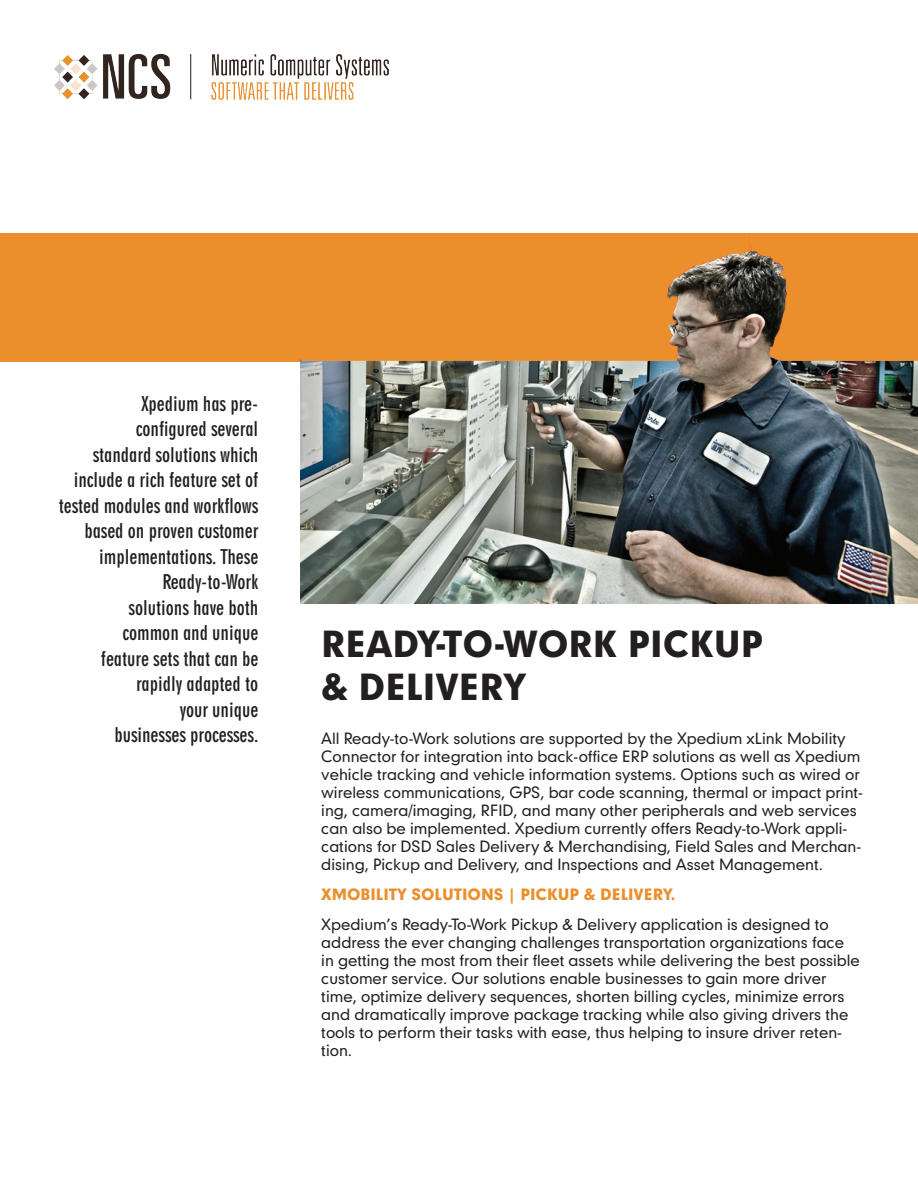
<style>
.page{position:relative;width:918px;height:1188px;background:#fff}
.page>*{position:absolute;margin:0;border:0;box-sizing:border-box;transform-origin:0 0}
.t1{font:34.5px "Geometric 706 BT Black B";color:#231f20}
.t2{font:19.5px/25.5px "Geometric 706 BT Bold Condensed B";color:#231f20;text-align:right}
.t3{font:15px/18px "Geometric 706 BT Medium B";color:#231f20}
.t4{font:15px "Geometric 706 BT Black B";color:#ea8f2b}
</style>
<div class="page">
<div style="left:0;top:234px;width:918px;height:128px;background:#ea8f2b"></div>
<img style="left:54px;top:54px;width:334px;height:45px">
<img style="left:300px;top:233px;width:618px;height:370px">
<p class="t2" style="left:142px;top:391px;width:118px">Xpedium has pre-</p>
<p class="t2" style="left:136px;top:416px;width:124px">configured several</p>
<p class="t2" style="left:59px;top:442px;width:201px">standard solutions which include a rich feature set of tested modules and workflows based on proven customer implementations. These<br>Ready-to-Work<br>solutions have both<br>common and unique<br>feature sets that can be rapidly adapted to<br>your unique<br>businesses processes.</p>
<p class="t1" style="left:321px;top:621px;width:444px">READY-TO-WORK PICKUP</p>
<p class="t1" style="left:321px;top:664px;width:206px">&amp; DELIVERY</p>
<p class="t3" style="left:321px;top:729px;width:543px">All Ready-to-Work solutions are supported by the Xpedium xLink Mobility Connector for integration into back-office ERP solutions as well as Xpedium vehicle tracking and vehicle information systems. Options such as wired or wireless communications, GPS, bar code scanning, thermal or impact print&shy;ing, camera/imaging, RFID, and many other peripherals and web services can also be implemented. Xpedium currently offers Ready-to-Work appli&shy;cations for DSD Sales Delivery &amp; Merchandising, Field Sales and Merchan&shy;dising, Pickup and Delivery, and Inspections and Asset Management.</p>
<p class="t4" style="left:321px;top:884px;width:356px">XMOBILITY SOLUTIONS | PICKUP &amp; DELIVERY.</p>
<p class="t3" style="left:321px;top:915px;width:540px">Xpedium’s Ready-To-Work Pickup &amp; Delivery application is designed to address the ever changing challenges transportation organizations face in getting the most from their fleet assets while delivering the best possible customer service. Our solutions enable businesses to gain more driver time, optimize delivery sequences, shorten billing cycles, minimize errors and dramatically improve package tracking while also giving drivers the tools to perform their tasks with ease, thus helping to insure driver reten&shy;tion.</p>
</div>
